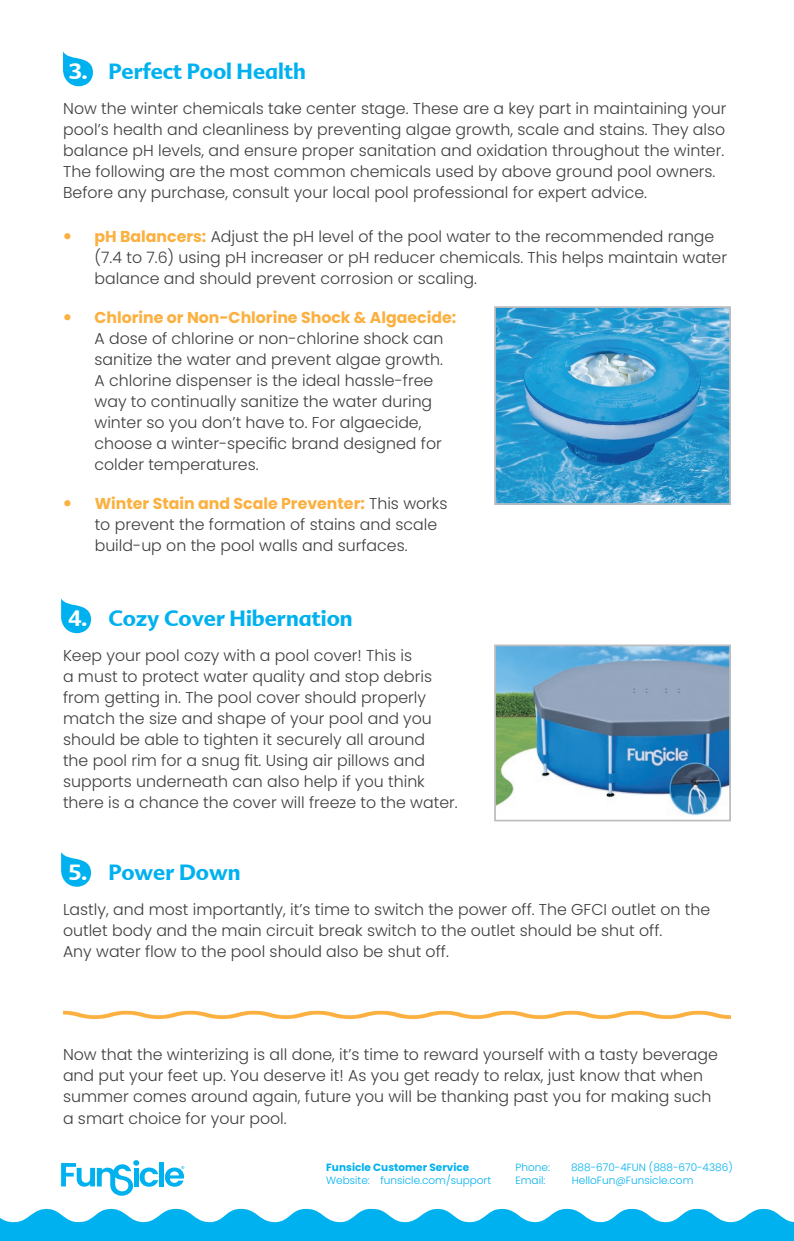
<style>
.page{position:relative;width:794px;height:1241px;background:#fff}
.page>*{position:absolute;margin:0;border:0;box-sizing:border-box;transform-origin:0 0}
.t1{font:700 21px "Advert";color:#00b1ef}
.bodycopy{font:300 15.75px/21px "Poppins";color:#3e3e3f}
.info-text{font:300 10.5px/13.1px "Poppins";color:#00b1ef}
.s1{color:#fff}
.s2{font-weight:700;color:#fbb03f}
.s3{font-weight:700}
</style>
<div class="page">
<svg style="left:0;top:1208px;width:794px;height:32px"></svg>
<svg style="left:61px;top:598px;width:30px;height:35px"></svg>
<svg style="left:61px;top:852px;width:30px;height:34px"></svg>
<img style="left:497px;top:309px;width:231px;height:193px">
<div style="left:494px;top:306px;width:237px;height:199px;border:2px solid #bcbdc0"></div>
<img style="left:497px;top:647px;width:231px;height:169px">
<div style="left:494px;top:644px;width:237px;height:177px;border:2px solid #bcbdc0"></div>
<div style="left:159px;top:1161px;width:5px;height:25px;background:#00b1ef"></div>
<svg style="left:61px;top:1160px;width:97px;height:35px"></svg>
<svg style="left:165px;top:1166px;width:19px;height:20px"></svg>
<svg style="left:63px;top:1010px;width:668px;height:8px"></svg>
<svg style="left:63px;top:52px;width:30px;height:34px"></svg>
<p class="t1" style="left:69px;top:58px;width:238px"><span class="s1">3.</span> Perfect Pool Health</p>
<p class="bodycopy" style="left:63px;top:98px;width:665px">Now the winter chemicals take center stage. These are a key part in maintaining your pool’s health and cleanliness by preventing algae growth, scale and stains. They also balance pH levels, and ensure proper sanitation and oxidation throughout the winter.<br>The following are the most common chemicals used by above ground pool owners.<br>Before any purchase, consult your local pool professional for expert advice.</p>
<p class="bodycopy" style="left:94px;top:226px;width:634px"><span class="s2">pH Balancers:</span> Adjust the pH level of the pool water to the recommended range (7.4 to 7.6) using pH increaser or pH reducer chemicals. This helps maintain water balance and should prevent corrosion or scaling.</p>
<p class="bodycopy" style="left:94px;top:307px;width:363px"><span class="s2">Chlorine or Non-Chlorine Shock &amp; Algaecide:<br></span>A dose of chlorine or non-chlorine shock can sanitize the water and prevent algae growth.<br>A chlorine dispenser is the ideal hassle-free way to continually sanitize the water during winter so you don’t have to. For algaecide, choose a winter-specific brand designed for colder temperatures.</p>
<p class="bodycopy" style="left:95px;top:492px;width:354px"><span class="s2">Winter Stain and Scale Preventer:</span> This works to prevent the formation of stains and scale build-up on the pool walls and surfaces.</p>
<p class="t1" style="left:69px;top:605px;width:285px"><span class="s1">4.</span> Cozy Cover Hibernation</p>
<p class="bodycopy" style="left:63px;top:645px;width:396px">Keep your pool cozy with a pool cover! This is<br>a must to protect water quality and stop debris from getting in. The pool cover should properly match the size and shape of your pool and you should be able to tighten it securely all around<br>the pool rim for a snug fit. Using air pillows and supports underneath can also help if you think there is a chance the cover will freeze to the water.</p>
<p class="t1" style="left:69px;top:858px;width:173px"><span class="s1">5.</span> Power Down</p>
<p class="bodycopy" style="left:63px;top:898px;width:648px">Lastly, and most importantly, it’s time to switch the power off. The GFCI outlet on the outlet body and the main circuit break switch to the outlet should be shut off.<br>Any water flow to the pool should also be shut off.</p>
<p class="bodycopy" style="left:63px;top:1044px;width:656px">Now that the winterizing is all done, it’s time to reward yourself with a tasty beverage and put your feet up. You deserve it! As you get ready to relax, just know that when summer comes around again, future you will be thanking past you for making such a smart choice for your pool.</p>
<p class="info-text" style="left:326px;top:1160px;width:166px"><span class="s3">Funsicle Customer Service<br></span>Website: funsicle.com/support</p>
<p class="info-text" style="left:515px;top:1160px;width:36px">Phone:</p>
<p class="info-text" style="left:571px;top:1160px;width:163px">888-670-4FUN (888-670-4386)</p>
<p class="info-text" style="left:515px;top:1173px;width:31px">Email:</p>
<p class="info-text" style="left:572px;top:1173px;width:123px">HelloFun@Funsicle.com</p>
</div>
